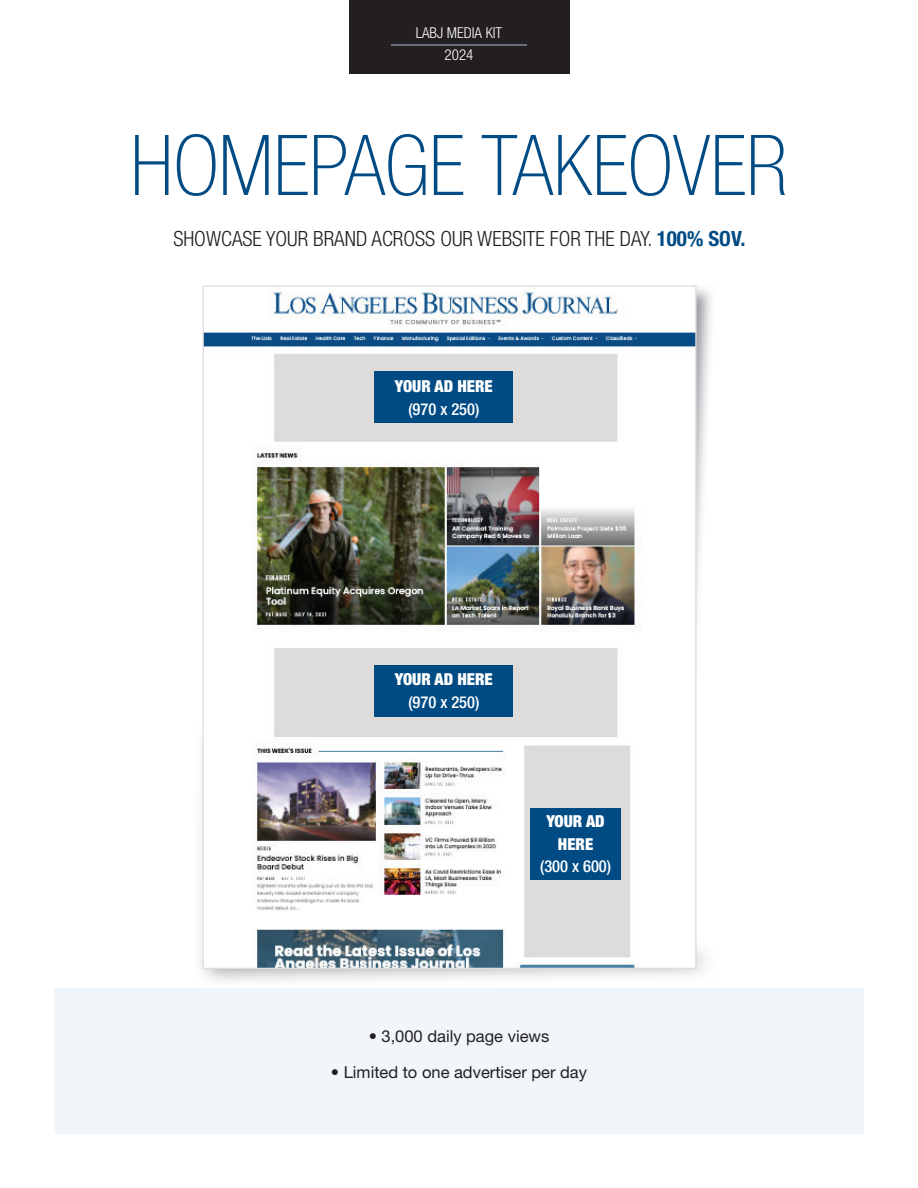
<style>
.page{position:relative;width:918px;height:1188px;background:#fff}
.page>*{position:absolute;margin:0;border:0;box-sizing:border-box;transform-origin:0 0}
.t1{font:100 condensed 84px "Helvetica Neue LT Std";color:#004b84}
.t2{font:300 condensed 21px "Helvetica Neue LT Std";color:#231f20}
.t3{font:16.5px "Helvetica Neue LT Std";color:#231f20}
.t4{font:900 condensed 16.5px/22.5px "Helvetica Neue LT Std";color:#fff;text-align:center}
.t5{font:500 condensed 16.5px "Helvetica Neue LT Std";color:#fff}
.t6{font:300 condensed 15px/22.5px "Helvetica Neue LT Std";color:#fff;text-align:center}
.s1{font-weight:700;color:#004b84}
</style>
<div class="page">
<div style="left:349px;top:0;width:220px;height:73px;background:#231f20"></div>
<hr style="left:391px;top:45px;width:136px;height:1px;background:#abbbd7">
<div style="left:54px;top:988px;width:810px;height:146px;background:#f0f6fa"></div>
<img style="left:200px;top:721px;width:46px;height:260px">
<img style="left:697px;top:288px;width:15px;height:315px">
<img style="left:205px;top:292px;width:490px;height:675px">
<div style="left:375px;top:372px;width:138px;height:51px;background:#004b84"></div>
<div style="left:375px;top:665px;width:138px;height:51px;background:#004b84"></div>
<div style="left:530px;top:808px;width:91px;height:72px;background:#004b84"></div>
<p class="t6" style="left:416px;top:21px;width:88px">LABJ MEDIA KIT<br>2024</p>
<h1 class="t1" style="left:130px;top:118px;width:659px">HOMEPAGE TAKEOVER</h1>
<p class="t2" style="left:173px;top:226px;width:574px">SHOWCASE YOUR BRAND ACROSS OUR WEBSITE FOR THE DAY. <span class="s1">100% SOV.</span></p>
<p class="t4" style="left:395px;top:375px;width:99px">YOUR AD HERE</p>
<p class="t5" style="left:408px;top:399px;width:73px">(970 x 250)</p>
<p class="t4" style="left:395px;top:668px;width:99px">YOUR AD HERE</p>
<p class="t5" style="left:408px;top:692px;width:73px">(970 x 250)</p>
<p class="t4" style="left:547px;top:810px;width:60px">YOUR AD<br>HERE</p>
<p class="t5" style="left:540px;top:857px;width:73px">(300 x 600)</p>
<p class="t3" style="left:369px;top:1027px;width:182px">• 3,000 daily page views</p>
<p class="t3" style="left:331px;top:1063px;width:258px">• Limited to one advertiser per day</p>
</div>
